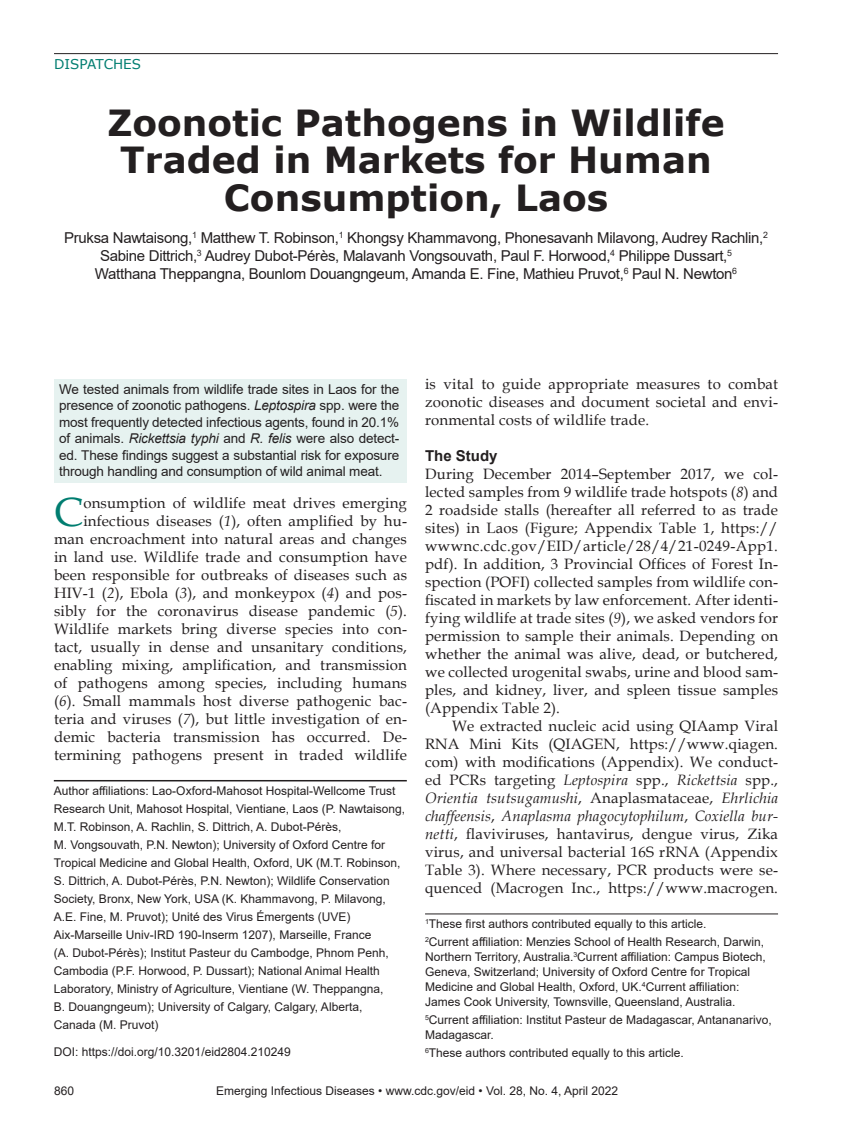
<style>
.page{position:relative;width:851px;height:1134px;background:#fff}
.page>*{position:absolute;margin:0;border:0;box-sizing:border-box;transform-origin:0 0}
.Drop_Cap{font:40.8px "Book Antiqua";color:#007d70}
.Article_Title{font:700 36px/37.5px "Verdana";color:#231f20;text-align:center}
.Drop_Cap-2{font:15px/18px "Book Antiqua";letter-spacing:.01em;color:#231f20;text-align:right}
.BodyText2{font:15px/18px "Book Antiqua";letter-spacing:.01em;color:#231f20;text-align:justify}
.Body_Text{font:15px/18px "Book Antiqua";letter-spacing:.01em;color:#231f20;text-align:justify}
.Authors{font:15px/18px "Arial";letter-spacing:-.02em;color:#231f20;text-align:center}
.t1{font:700 15px "Arial";color:#231f20}
.Abstract{font:13.5px/16.5px "Arial";letter-spacing:-.01em;color:#231f20;text-align:justify}
.t2{font:13.5px "Verdana";color:#007d70}
.Affiliations{font:12px/18px "Arial";color:#231f20}
.Footnote{font:12px/15px "Arial";color:#231f20}
.DOI{font:12px "Arial";color:#231f20}
.s1{font-style:italic}
</style>
<div class="page">
<hr style="left:54px;top:53px;width:724px;height:1px;background:#231f20">
<hr style="left:54px;top:780px;width:353px;height:1px;background:#231f20">
<div style="left:54px;top:379px;width:353px;height:104px;background:#e6f2f0"></div>
<hr style="left:425px;top:914px;width:353px;height:1px;background:#231f20">
<p class="t2" style="left:54px;top:55px;width:88px">DISPATCHES</p>
<p class="Article_Title" style="left:107px;top:103px;width:618px">Zoonotic Pathogens in Wildlife<br>Traded in Markets for Human<br>Consumption, Laos</p>
<p class="Authors" style="left:64px;top:229px;width:705px">Pruksa Nawtaisong,<sup>1</sup> Matthew T. Robinson,<sup>1</sup> Khongsy Khammavong, Phonesavanh Milavong, Audrey Rachlin,<sup>2<br></sup>Sabine Dittrich,<sup>3</sup> Audrey Dubot-Pérès, Malavanh Vongsouvath, Paul F. Horwood,<sup>4</sup> Philippe Dussart,<sup>5<br></sup>Watthana Theppangna, Bounlom Douangngeum, Amanda E. Fine, Mathieu Pruvot,<sup>6</sup> Paul N. Newton<sup>6</sup></p>
<p class="Abstract" style="left:59px;top:381px;width:341px">We tested animals from wildlife trade sites in Laos for the presence of zoonotic pathogens. <span class="s1">Leptospira</span> spp. were the most frequently detected infectious agents, found in 20.1% of animals. <span class="s1">Rickettsia typhi</span> and <span class="s1">R. felis</span> were also detect&shy;ed. These findings suggest a substantial risk for exposure through handling and consumption of wild animal meat.</p>
<p class="Drop_Cap-2" style="left:54px;top:493px;width:354px">onsumption of wildlife meat drives emerging infectious diseases (<span class="s1">1</span>), often amplified by hu&shy;man encroachment into natural areas and changes in land use. Wildlife trade and consumption have been responsible for outbreaks of diseases such as HIV-1 (<span class="s1">2</span>), Ebola (<span class="s1">3</span>), and monkeypox (<span class="s1">4</span>) and pos&shy;sibly for the coronavirus disease pandemic (<span class="s1">5</span>).<br>Wildlife markets bring diverse species into con&shy;tact, usually in dense and unsanitary conditions, enabling mixing, amplification, and transmission of pathogens among species, including humans (<span class="s1">6</span>). Small mammals host diverse pathogenic bac&shy;teria and viruses (<span class="s1">7</span>), but little investigation of en&shy;demic bacteria transmission has occurred. De&shy;termining pathogens present in traded wildlife</p>
<p class="Drop_Cap" style="left:54px;top:483px;width:30px">C</p>
<p class="Affiliations" style="left:54px;top:782px;width:353px">Author affiliations: Lao-Oxford-Mahosot Hospital-Wellcome Trust Research Unit, Mahosot Hospital, Vientiane, Laos (P. Nawtaisong, M.T. Robinson, A. Rachlin, S. Dittrich, A. Dubot-Pérès,<br>M. Vongsouvath, P.N. Newton); University of Oxford Centre for Tropical Medicine and Global Health, Oxford, UK (M.T. Robinson, S. Dittrich, A. Dubot-Pérès, P.N. Newton); Wildlife Conservation Society, Bronx, New York, USA (K. Khammavong, P. Milavong, A.E. Fine, M. Pruvot); Unité des Virus Émergents (UVE)<br>Aix-Marseille Univ-IRD 190-Inserm 1207), Marseille, France<br>(A. Dubot-Pérès); Institut Pasteur du Cambodge, Phnom Penh, Cambodia (P.F. Horwood, P. Dussart); National Animal Health Laboratory, Ministry of Agriculture, Vientiane (W. Theppangna,<br>B. Douangngeum); University of Calgary, Calgary, Alberta, Canada (M. Pruvot)</p>
<p class="DOI" style="left:54px;top:1043px;width:238px">DOI: https://doi.org/10.3201/eid2804.210249</p>
<p class="Drop_Cap-2" style="left:425px;top:374px;width:354px;text-align:justify">is vital to guide appropriate measures to combat zoonotic diseases and document societal and envi&shy;ronmental costs of wildlife trade.</p>
<h1 class="t1" style="left:425px;top:445px;width:74px">The Study</h1>
<p class="BodyText2" style="left:425px;top:465px;width:354px">During December 2014–September 2017, we col&shy;lected samples from 9 wildlife trade hotspots (<span class="s1">8</span>) and 2 roadside stalls (hereafter all referred to as trade sites) in Laos (Figure; Appendix Table 1, https:// wwwnc.cdc.gov/EID/article/28/4/21-0249-App1. pdf). In addition, 3 Provincial Offices of Forest In&shy;spection (POFI) collected samples from wildlife con&shy;fiscated in markets by law enforcement. After identi&shy;fying wildlife at trade sites (<span class="s1">9</span>), we asked vendors for permission to sample their animals. Depending on whether the animal was alive, dead, or butchered, we collected urogenital swabs, urine and blood sam&shy;ples, and kidney, liver, and spleen tissue samples (Appendix Table 2).</p>
<p class="Body_Text" style="left:425px;top:717px;width:354px;text-indent:27px">We extracted nucleic acid using QIAamp Viral RNA Mini Kits (QIAGEN, https://www.qiagen. com) with modifications (Appendix). We conduct&shy;ed PCRs targeting <span class="s1">Leptospira</span> spp., <span class="s1">Rickettsia</span> spp., <span class="s1">Orientia tsutsugamushi</span>, Anaplasmataceae, <span class="s1">Ehrlichia chaffeensis</span>, <span class="s1">Anaplasma phagocytophilum</span>, <span class="s1">Coxiella bur&shy;netti</span>, flaviviruses, hantavirus, dengue virus, Zika virus, and universal bacterial 16S rRNA (Appendix Table 3). Where necessary, PCR products were se&shy;quenced (Macrogen Inc., https://www.macrogen.</p>
<p class="Footnote" style="left:425px;top:916px;width:283px"><sup>1</sup>These first authors contributed equally to this article.</p>
<p class="Footnote" style="left:425px;top:934px;width:342px"><sup>2</sup>Current affiliation: Menzies School of Health Research, Darwin, Northern Territory, Australia.<sup>3</sup>Current affiliation: Campus Biotech, Geneva, Switzerland; University of Oxford Centre for Tropical Medicine and Global Health, Oxford, UK.<sup>4</sup>Current affiliation:<br>James Cook University, Townsville, Queensland, Australia.</p>
<p class="Footnote" style="left:425px;top:1012px;width:348px"><sup>5</sup>Current affiliation: Institut Pasteur de Madagascar, Antananarivo,<br>Madagascar.</p>
<p class="Footnote" style="left:425px;top:1045px;width:260px"><sup>6</sup>These authors contributed equally to this article.</p>
<p class="Affiliations" style="left:54px;top:1082px;width:22px">860</p>
<p class="Affiliations" style="left:216px;top:1082px;width:403px">Emerging Infectious Diseases • www.cdc.gov/eid • Vol. 28, No. 4, April 2022</p>
</div>
